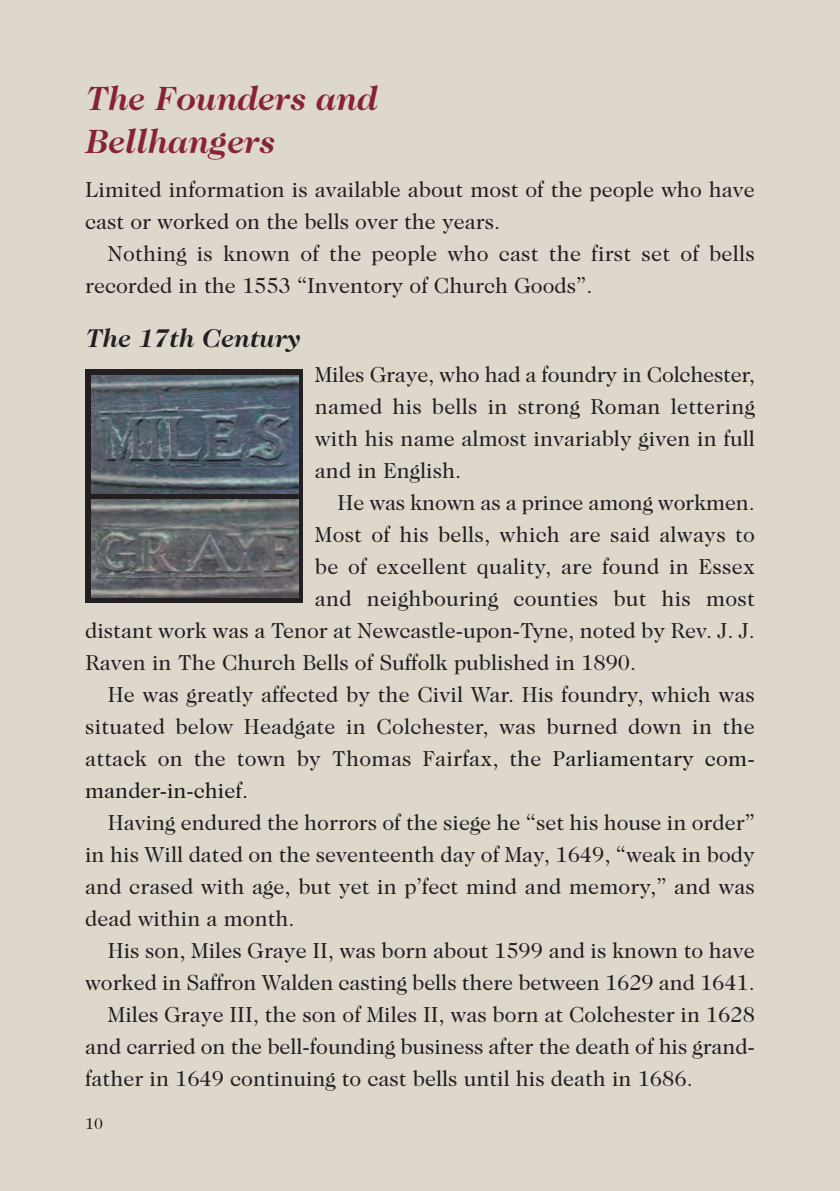
<style>
.page{position:relative;width:840px;height:1191px;background:#fff}
.page>*{position:absolute;margin:0;border:0;box-sizing:border-box;transform-origin:0 0}
.t1{font:italic 700 34px/43.4px "Caslon Two Twenty Four";color:#872237}
.t2{font:italic 700 26px "Caslon Two Twenty Four";color:#231f20}
.t3{font:22px/32px "Caslon Two Twenty Four";color:#231f20}
.t4{font:22px "Caslon Two Twenty Four";color:#1a1717}
.t5{font:16px "Caslon Two Twenty Four";color:#231f20}
.s1{color:#1a1717}
</style>
<div class="page">
<div style="left:0;top:0;width:839px;height:1191px;background:#ddd7cc"></div>
<div style="left:85px;top:370px;width:218px;height:233px;background:#231f20"></div>
<img style="left:91px;top:375px;width:207px;height:118px">
<img style="left:91px;top:499px;width:207px;height:99px">
<h1 class="t1" style="left:85px;top:79px;width:293px">The Founders and<br>Bellhangers</h1>
<p class="t3" style="left:85px;top:175px;width:671px">Limited information is available about most of the people who have cast or worked on the bells over the years.</p>
<p class="t3" style="left:85px;top:239px;width:670px;text-indent:23px">Nothing is known of the people who cast the first set of bells recorded in the 1553 “Inventory of Church Goods”.</p>
<p class="t2" style="left:85px;top:328px;width:216px">The 17th Century</p>
<p class="t3" style="left:315px;top:360px;width:441px;text-align:justify">Miles Graye, who had a foundry in Colchester, named his bells in strong Roman lettering with his name almost invariably given in full and in English.</p>
<p class="t3" style="left:337px;top:488px;width:418px">He was known as a prince among workmen.</p>
<p class="t3" style="left:315px;top:520px;width:441px">Most of his bells, which are said always to</p>
<p class="t3" style="left:315px;top:552px;width:441px">be of excellent quality, are found in Essex</p>
<p class="t3" style="left:315px;top:584px;width:441px">and neighbouring counties but his most</p>
<p class="t3" style="left:85px;top:616px;width:670px">distant work was a Tenor at Newcastle-upon-Tyne, noted by Rev. J. J.</p>
<p class="t3" style="left:85px;top:648px;width:552px">Raven in The Church Bells of Suffolk published in 1890.</p>
<p class="t3" style="left:108px;top:680px;width:648px">He was greatly affected by the Civil War. His foundry, which was</p>
<p class="t3" style="left:85px;top:712px;width:670px">situated below Headgate in Colchester, was burned down in the</p>
<p class="t3" style="left:85px;top:744px;width:671px">attack on the town by Thomas Fairfax, the <span class="s1">Parliamentary com-</span></p>
<p class="t4" style="left:85px;top:782px;width:164px">mander-in-chief.</p>
<p class="t3" style="left:85px;top:808px;width:671px;text-align:justify;text-indent:23px">Having endured the horrors of the siege he “set his house in order” in his Will dated on the seventeenth day of May, 1649, “weak in body and crased with age, but yet in p’fect mind and memory,” and was dead within a month.</p>
<p class="t3" style="left:108px;top:936px;width:648px">His son, Miles Graye II, was born about 1599 and is known to have</p>
<p class="t3" style="left:85px;top:968px;width:670px">worked in Saffron Walden casting bells there between 1629 and 1641.</p>
<p class="t3" style="left:108px;top:1000px;width:648px">Miles Graye III, the son of Miles II, was born at Colchester in 1628</p>
<p class="t3" style="left:85px;top:1032px;width:671px">and carried on the bell-founding business after the death of his grand-</p>
<p class="t3" style="left:85px;top:1064px;width:608px">father in 1649 continuing to cast bells until his death in 1686.</p>
<p class="t5" style="left:85px;top:1117px;width:19px">10</p>
</div>
